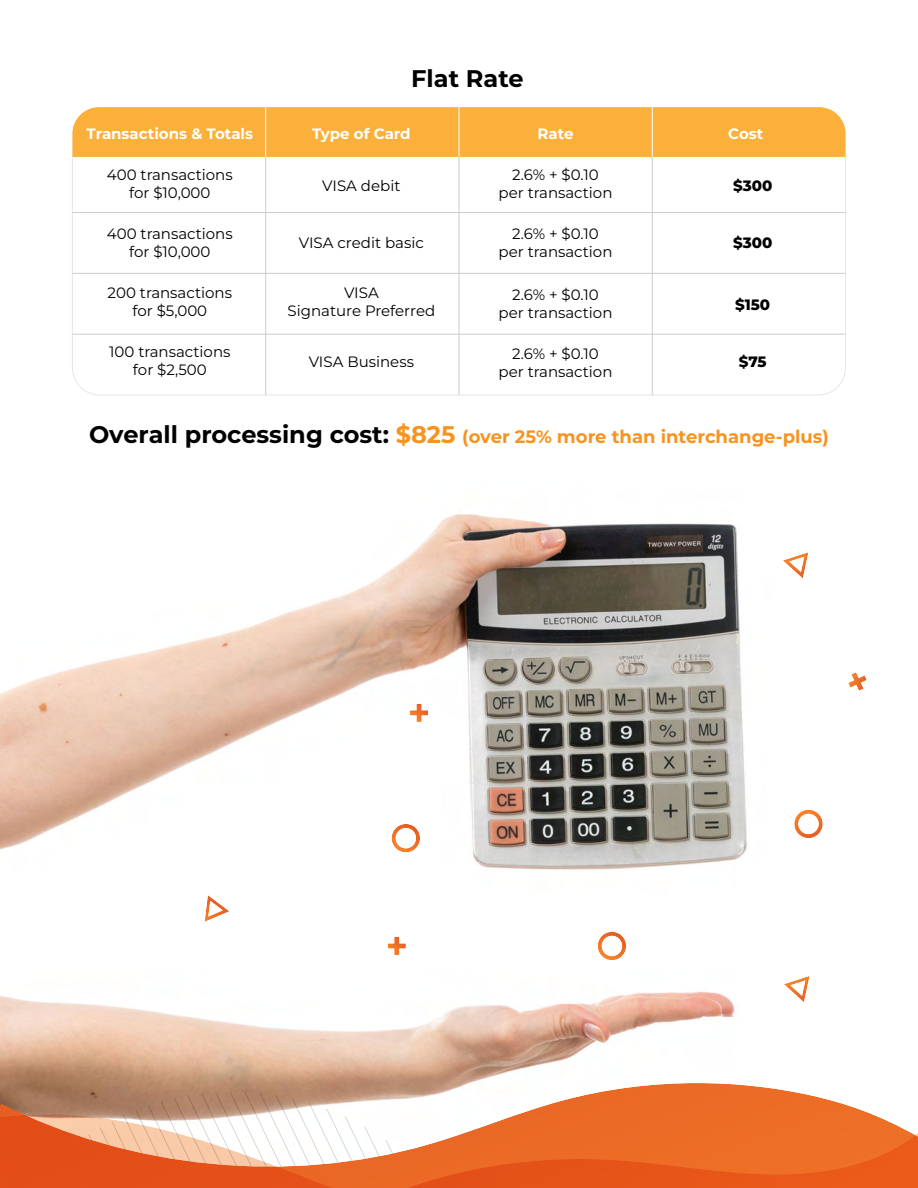
<style>
.page{position:relative;width:918px;height:1188px;background:#fff}
.page>*{position:absolute;margin:0;border:0;box-sizing:border-box;transform-origin:0 0}
.t1{font:700 24px "Montserrat";color:#000}
.t2{font:700 18px "Montserrat";color:#f7931e}
.t3{font:15px/18px "Montserrat";color:#000;text-align:center}
.t4{font:700 15px "Montserrat";color:#fff}
.t5{font:800 15px "Montserrat";color:#000}
.s1{font-size:24px;color:#000}
.s2{font-size:24px}
</style>
<div class="page">
<img style="left:0;top:514px;width:810px;height:540px">
<svg style="left:0;top:1054px;width:918px;height:134px"></svg>
<svg style="left:205px;top:895px;width:24px;height:27px"></svg>
<svg style="left:596px;top:932px;width:32px;height:30px"></svg>
<svg style="left:388px;top:937px;width:18px;height:18px"></svg>
<svg style="left:783px;top:552px;width:26px;height:27px"></svg>
<svg style="left:784px;top:976px;width:26px;height:26px"></svg>
<svg style="left:793px;top:810px;width:30px;height:29px"></svg>
<svg style="left:848px;top:672px;width:19px;height:19px"></svg>
<svg style="left:72px;top:157px;width:774px;height:239px"></svg>
<div style="left:72px;top:107px;width:774px;height:50px;background:#fbb03b"></div>
<hr style="left:72px;top:212px;width:774px;height:1px;background:#ccc">
<hr style="left:72px;top:273px;width:774px;height:1px;background:#ccc">
<hr style="left:72px;top:334px;width:774px;height:1px;background:#ccc">
<hr style="left:652px;top:157px;width:1px;height:238px;background:#ccc">
<hr style="left:459px;top:157px;width:1px;height:238px;background:#ccc">
<hr style="left:265px;top:157px;width:1px;height:238px;background:#ccc">
<hr style="left:652px;top:107px;width:1px;height:50px;background:#fff">
<hr style="left:459px;top:107px;width:1px;height:50px;background:#fff">
<hr style="left:265px;top:107px;width:1px;height:50px;background:#fff">
<svg style="left:390px;top:824px;width:32px;height:30px"></svg>
<svg style="left:410px;top:704px;width:18px;height:18px"></svg>
<p class="t4" style="left:87px;top:127px;width:168px">Transactions &amp; Totals</p>
<p class="t3" style="left:107px;top:166px;width:127px">400 transactions for $10,000</p>
<p class="t3" style="left:107px;top:225px;width:127px">400 transactions for $10,000</p>
<p class="t3" style="left:108px;top:285px;width:126px">200 transactions for $5,000</p>
<p class="t3" style="left:109px;top:344px;width:123px">100 transactions for $2,500</p>
<h1 class="t1" style="left:411px;top:67px;width:114px">Flat Rate</h1>
<p class="t4" style="left:312px;top:127px;width:100px">Type of Card</p>
<p class="t4" style="left:538px;top:127px;width:37px">Rate</p>
<p class="t4" style="left:728px;top:127px;width:37px">Cost</p>
<p class="t3" style="left:322px;top:176px;width:80px">VISA debit</p>
<p class="t3" style="left:299px;top:233px;width:127px">VISA credit basic</p>
<p class="t3" style="left:287px;top:285px;width:149px">VISA<br>Signature Preferred</p>
<p class="t3" style="left:309px;top:353px;width:107px">VISA Business</p>
<p class="t3" style="left:499px;top:166px;width:115px">2.6% + $0.10 per transaction</p>
<p class="t3" style="left:499px;top:225px;width:115px">2.6% + $0.10 per transaction</p>
<p class="t3" style="left:499px;top:286px;width:115px">2.6% + $0.10 per transaction</p>
<p class="t3" style="left:499px;top:345px;width:115px">2.6% + $0.10 per transaction</p>
<p class="t5" style="left:733px;top:178px;width:41px">$300</p>
<p class="t5" style="left:733px;top:235px;width:41px">$300</p>
<p class="t5" style="left:735px;top:298px;width:37px">$150</p>
<p class="t5" style="left:739px;top:355px;width:29px">$75</p>
<p class="t2" style="left:89px;top:428px;width:741px"><span class="s1">Overall processing cost:</span> <span class="s2">$825</span> (over 25% more than interchange-plus)</p>
</div>
